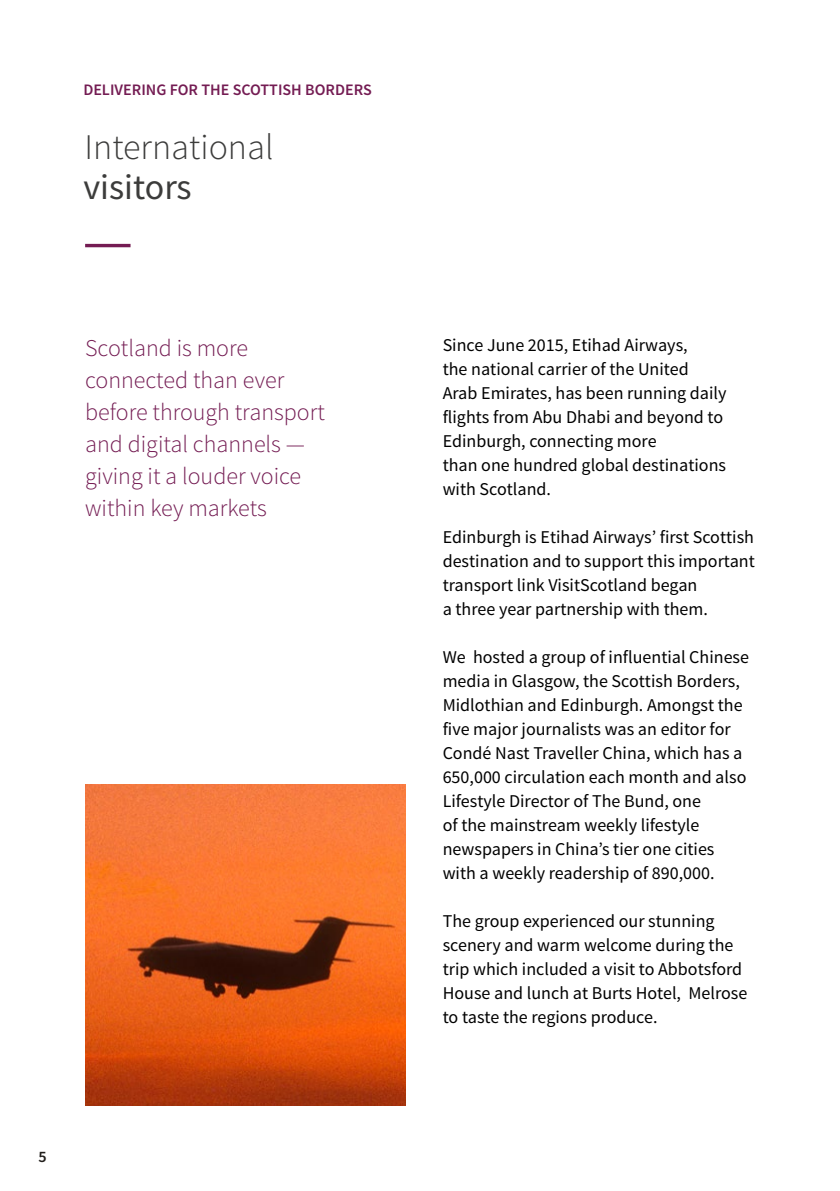
<style>
.page{position:relative;width:840px;height:1191px;background:#fff}
.page>*{position:absolute;margin:0;border:0;box-sizing:border-box;transform-origin:0 0}
.t1{font:300 36px "Source Sans Pro";color:#3c3c3b}
.t2{font:36px "Source Sans Pro";color:#3c3c3b}
.t3{font:300 24px/32px "Source Sans Pro";color:#741c53}
.t4{font:18px/24px "Source Sans Pro";color:#000}
.t5{font:600 16px "Source Sans Pro";color:#741c53}
.t6{font:600 16px "Source Sans Pro";color:#211e1b}
</style>
<div class="page">
<hr style="left:85px;top:244px;width:45px;height:3px;background:#741c53">
<img style="left:85px;top:784px;width:320px;height:322px">
<p class="t5" style="left:83px;top:80px;width:290px">DELIVERING FOR THE SCOTTISH BORDERS</p>
<h1 class="t1" style="left:84px;top:125px;width:190px">International</h1>
<h1 class="t2" style="left:83px;top:164px;width:110px">visitors</h1>
<h2 class="t3" style="left:85px;top:332px;width:241px">Scotland is more connected than ever before through transport and digital channels — giving it a louder voice within key markets</h2>
<p class="t6" style="left:38px;top:1146px;width:10px">5</p>
<p class="t4" style="left:442px;top:334px;width:285px">Since June 2015, Etihad Airways,<br>the national carrier of the United<br>Arab Emirates, has been running daily flights from Abu Dhabi and beyond to<br>Edinburgh, connecting more<br>than one hundred global destinations with Scotland.</p>
<p class="t4" style="left:442px;top:525px;width:313px">Edinburgh is Etihad Airways’ first Scottish destination and to support this important transport link VisitScotland began<br>a three year partnership with them.</p>
<p class="t4" style="left:442px;top:645px;width:308px">We hosted a group of influential Chinese media in Glasgow, the Scottish Borders, Midlothian and Edinburgh. Amongst the five major journalists was an editor for Condé Nast Traveller China, which has a 650,000 circulation each month and also Lifestyle Director of The Bund, one<br>of the mainstream weekly lifestyle newspapers in China’s tier one cities with a weekly readership of 890,000.</p>
<p class="t4" style="left:442px;top:909px;width:306px">The group experienced our stunning scenery and warm welcome during the trip which included a visit to Abbotsford House and lunch at Burts Hotel, Melrose to taste the regions produce.</p>
</div>
